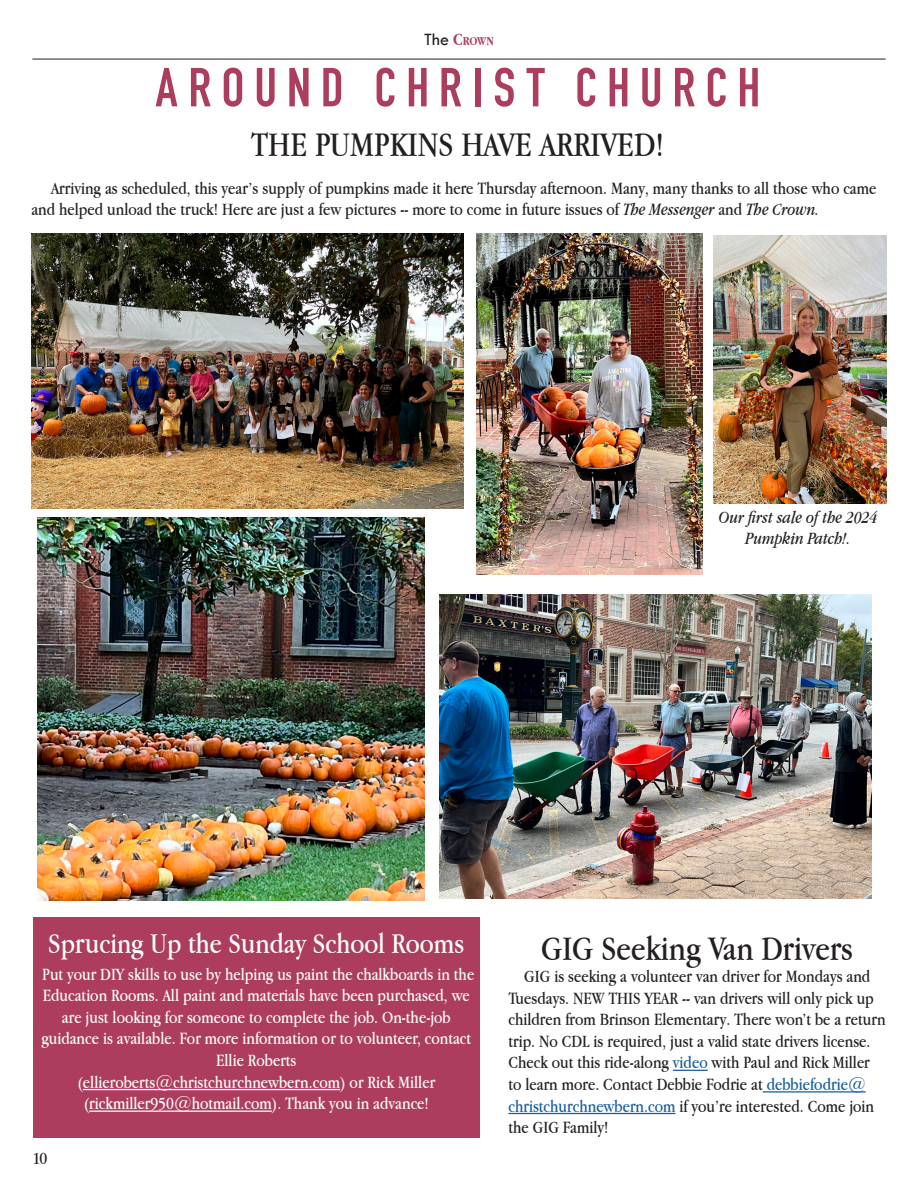
<style>
.page{position:relative;width:918px;height:1188px;background:#fff}
.page>*{position:absolute;margin:0;border:0;box-sizing:border-box;transform-origin:0 0}
.t1{font:700 54px "DIN Condensed";letter-spacing:.185em;color:#ac3d5d}
.t2{font:36px "Apple Garamond";color:#231f20}
.t3{font:30px "Apple Garamond";color:#fff}
.t4{font:18px/21.6px "Apple Garamond";color:#231f20}
.t5{font:18px/21.6px "Apple Garamond";color:#fff;text-align:center}
.t6{font:italic 18px/21.6px "Apple Garamond";color:#231f20;text-align:center}
.t7{font:700 12.6px "Apple Garamond";color:#ac3d5d}
.s1{font-family:"Tw Cen";font-weight:400;font-size:18px;color:#231f20}
.s2{font-size:18px}
.s3{font-style:italic}
.s4{color:#175d9e}
</style>
<div class="page">
<hr style="left:32px;top:59px;width:854px;height:1px;background:#231f20">
<hr style="left:673px;top:1070px;width:35px;height:1px;background:#175d9e">
<hr style="left:763px;top:1091px;width:103px;height:2px;background:#175d9e">
<hr style="left:508px;top:1113px;width:167px;height:1px;background:#175d9e">
<div style="left:33px;top:917px;width:447px;height:221px;background:#ac3d5d"></div>
<hr style="left:83px;top:1089px;width:257px;height:1px;background:#fff">
<hr style="left:89px;top:1111px;width:183px;height:1px;background:#fff">
<img style="left:31px;top:234px;width:432px;height:274px">
<img style="left:714px;top:236px;width:172px;height:267px">
<img style="left:476px;top:234px;width:227px;height:340px">
<img style="left:440px;top:594px;width:432px;height:304px">
<img style="left:38px;top:517px;width:386px;height:384px">
<p class="t7" style="left:424px;top:34px;width:71px"><span class="s1">The</span> <span class="s2">C</span>ROWN</p>
<p class="t1" style="left:156px;top:51px;width:606px">AROUND CHRIST CHURCH</p>
<p class="t2" style="left:251px;top:123px;width:415px">THE PUMPKINS HAVE ARRIVED!</p>
<p class="t4" style="left:31px;top:177px;width:847px;line-height:21px;text-indent:20px">Arriving as scheduled, this year’s supply of pumpkins made it here Thursday afternoon. Many, many thanks to all those who came and helped unload the truck! Here are just a few pictures -- more to come in future issues of <span class="s3">The Messenger</span> and <span class="s3">The Crown.</span></p>
<p class="t6" style="left:719px;top:506px;width:160px">Our first sale of the 2024<br>Pumpkin Patch!.</p>
<p class="t3" style="left:48px;top:925px;width:418px">Sprucing Up the Sunday School Rooms</p>
<p class="t5" style="left:42px;top:963px;width:434px">Put your DIY skills to use by helping us paint the chalkboards in the<br>Education Rooms. All paint and materials have been purchased, we are just looking for someone to complete the job. On-the-job</p>
<p class="t5" style="left:41px;top:1027px;width:431px">guidance is available. For more information or to volunteer, contact<br>Ellie Roberts</p>
<p class="t5" style="left:77px;top:1071px;width:359px">(ellieroberts@christchurchnewbern.com) or Rick Miller</p>
<p class="t5" style="left:84px;top:1092px;width:347px">(rickmiller950@hotmail.com). Thank you in advance!</p>
<p class="t4" style="left:32px;top:1147px;width:17px">10</p>
<p class="t2" style="left:541px;top:927px;width:313px">GIG Seeking Van Drivers</p>
<p class="t4" style="left:508px;top:965px;width:379px;text-indent:16px">GIG is seeking a volunteer van driver for Mondays and Tuesdays. NEW THIS YEAR -- van drivers will only pick up children from Brinson Elementary. There won’t be a return trip. No CDL is required, just a valid state drivers license.<br>Check out this ride-along <span class="s4">video</span> with Paul and Rick Miller to learn more. Contact Debbie Fodrie at <span class="s4">debbiefodrie@ christchurchnewbern.com</span> if you’re interested. Come join the GIG Family!</p>
</div>
